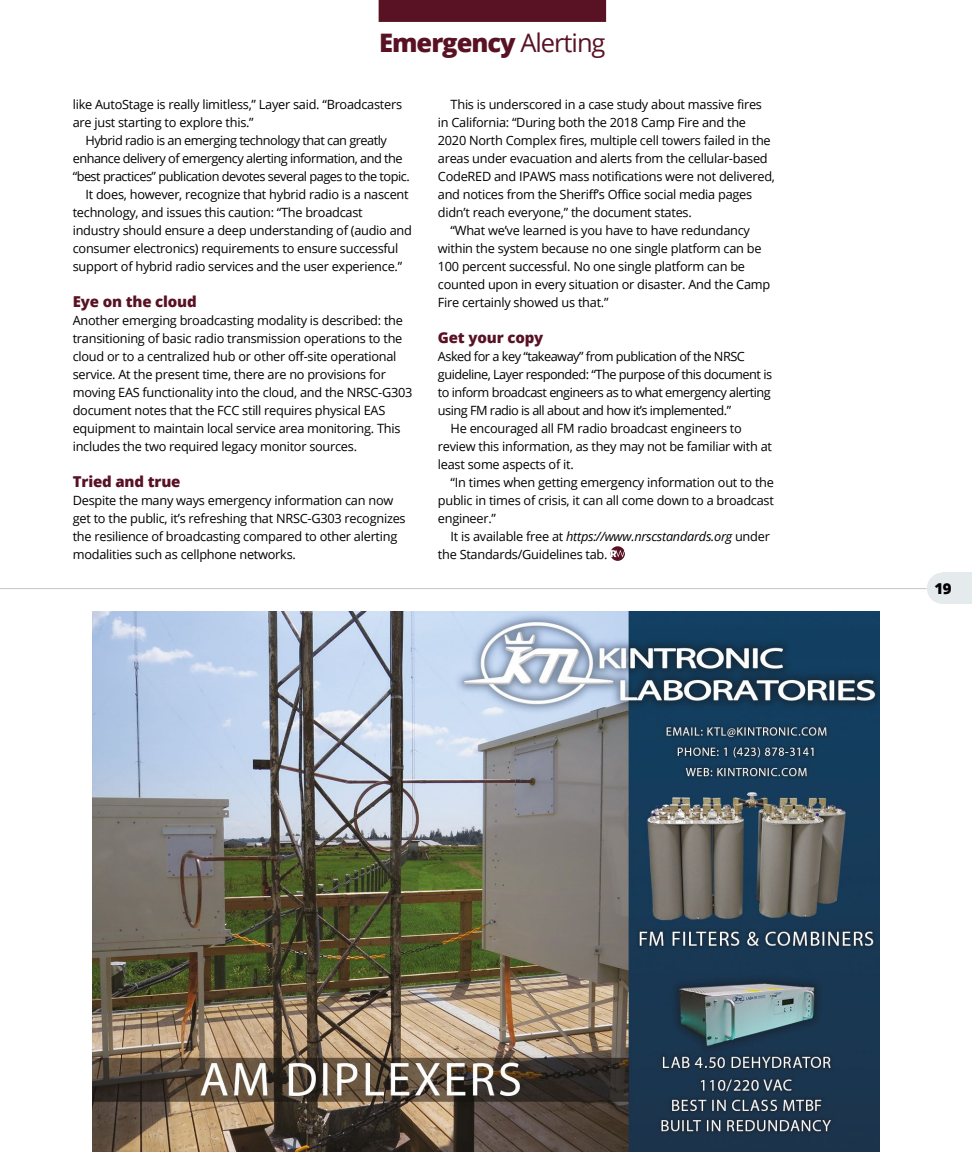
<style>
.page{position:relative;width:972px;height:1175px;background:#fff}
.page>*{position:absolute;margin:0;border:0;box-sizing:border-box;transform-origin:0 0}
.t1{font:800 25.5px "Open Sans";letter-spacing:-.04em;color:#591224}
.t2{font:800 15px "Open Sans";letter-spacing:-.01em;color:#591224}
.t3{font:800 15px "Open Sans";color:#000}
.t4{font:12.75px/18px "Open Sans";letter-spacing:-.02em;color:#000}
.t5{font:12.75px "Open Sans";letter-spacing:-.04em;color:#000}
.t6{font:italic 12.75px "Open Sans";letter-spacing:-.02em;color:#000}
.s1{font-weight:400}
.s2{font-style:normal}
</style>
<div class="page">
<svg style="left:610px;top:546px;width:15px;height:15px"></svg>
<img style="left:93px;top:611px;width:786px;height:540px">
<hr style="left:0;top:588px;width:927px;height:1px;background:#c6c6c6">
<div style="left:942px;top:572px;width:30px;height:32px;background:#e5eaec"></div>
<div style="left:927px;top:572px;width:31px;height:32px;background:#e5eaec;border-radius:50%"></div>
<div style="left:379px;top:0;width:227px;height:22px;background:#591224"></div>
<h1 class="t1" style="left:379px;top:23px;width:228px">Emergency <span class="s1">Alerting</span></h1>
<p class="t4" style="left:73px;top:95px;width:331px">like AutoStage is really limitless,” Layer said. “Broadcasters are just starting to explore this.”</p>
<p class="t5" style="left:85px;top:131px;width:303px">Hybrid radio is an emerging technology that can greatly</p>
<p class="t5" style="left:73px;top:149px;width:332px">enhance delivery of emergency alerting information, and the</p>
<p class="t5" style="left:73px;top:167px;width:338px">“best practices” publication devotes several pages to the topic.</p>
<p class="t4" style="left:85px;top:185px;width:325px">It does, however, recognize that hybrid radio is a nascent</p>
<p class="t4" style="left:73px;top:203px;width:291px">technology, and issues this caution: “The broadcast</p>
<p class="t4" style="left:73px;top:221px;width:341px">industry should ensure a deep understanding of (audio and</p>
<p class="t4" style="left:73px;top:239px;width:327px">consumer electronics) requirements to ensure successful</p>
<p class="t4" style="left:73px;top:257px;width:331px">support of hybrid radio services and the user experience.”</p>
<p class="t2" style="left:73px;top:290px;width:126px">Eye on the cloud</p>
<p class="t4" style="left:73px;top:311px;width:341px">Another emerging broadcasting modality is described: the transitioning of basic radio transmission operations to the cloud or to a centralized hub or other off-site operational service. At the present time, there are no provisions for moving EAS functionality into the cloud, and the NRSC-G303 document notes that the FCC still requires physical EAS equipment to maintain local service area monitoring. This includes the two required legacy monitor sources.</p>
<p class="t2" style="left:73px;top:470px;width:109px">Tried and true</p>
<p class="t4" style="left:73px;top:491px;width:334px">Despite the many ways emergency information can now get to the public, it’s refreshing that NRSC-G303 recognizes the resilience of broadcasting compared to other alerting modalities such as cellphone networks.</p>
<p class="t4" style="left:451px;top:95px;width:313px">This is underscored in a case study about massive fires</p>
<p class="t4" style="left:438px;top:113px;width:310px">in California: “During both the 2018 Camp Fire and the</p>
<p class="t4" style="left:438px;top:131px;width:334px">2020 North Complex fires, multiple cell towers failed in the</p>
<p class="t4" style="left:438px;top:149px;width:331px">areas under evacuation and alerts from the cellular-based</p>
<p class="t4" style="left:438px;top:167px;width:339px">CodeRED and IPAWS mass notifications were not delivered,</p>
<p class="t4" style="left:438px;top:185px;width:316px">and notices from the Sheriff’s Office social media pages</p>
<p class="t4" style="left:438px;top:203px;width:255px">didn’t reach everyone,” the document states.</p>
<p class="t4" style="left:451px;top:221px;width:301px">“What we’ve learned is you have to have redundancy</p>
<p class="t4" style="left:438px;top:239px;width:325px">within the system because no one single platform can be</p>
<p class="t4" style="left:438px;top:257px;width:309px">100 percent successful. No one single platform can be</p>
<p class="t4" style="left:438px;top:275px;width:334px">counted upon in every situation or disaster. And the Camp</p>
<p class="t4" style="left:438px;top:293px;width:172px">Fire certainly showed us that.”</p>
<p class="t2" style="left:438px;top:326px;width:107px">Get your copy</p>
<p class="t5" style="left:438px;top:347px;width:309px">Asked for a key “takeaway” from publication of the NRSC</p>
<p class="t5" style="left:438px;top:365px;width:336px">guideline, Layer responded: “The purpose of this document is</p>
<p class="t5" style="left:438px;top:383px;width:335px">to inform broadcast engineers as to what emergency alerting</p>
<p class="t5" style="left:438px;top:401px;width:295px">using FM radio is all about and how it’s implemented.”</p>
<p class="t4" style="left:451px;top:419px;width:293px">He encouraged all FM radio broadcast engineers to</p>
<p class="t4" style="left:438px;top:437px;width:336px">review this information, as they may not be familiar with at</p>
<p class="t4" style="left:438px;top:455px;width:137px">least some aspects of it.</p>
<p class="t4" style="left:451px;top:473px;width:325px">“In times when getting emergency information out to the</p>
<p class="t4" style="left:438px;top:491px;width:338px">public in times of crisis, it can all come down to a broadcast</p>
<p class="t4" style="left:438px;top:509px;width:60px">engineer.”</p>
<p class="t6" style="left:451px;top:527px;width:321px"><span class="s2">It is available free at</span> https://www.nrscstandards.org <span class="s2">under</span></p>
<p class="t4" style="left:438px;top:545px;width:171px">the Standards/Guidelines tab.</p>
<p class="t3" style="left:934px;top:577px;width:19px">19</p>
</div>
